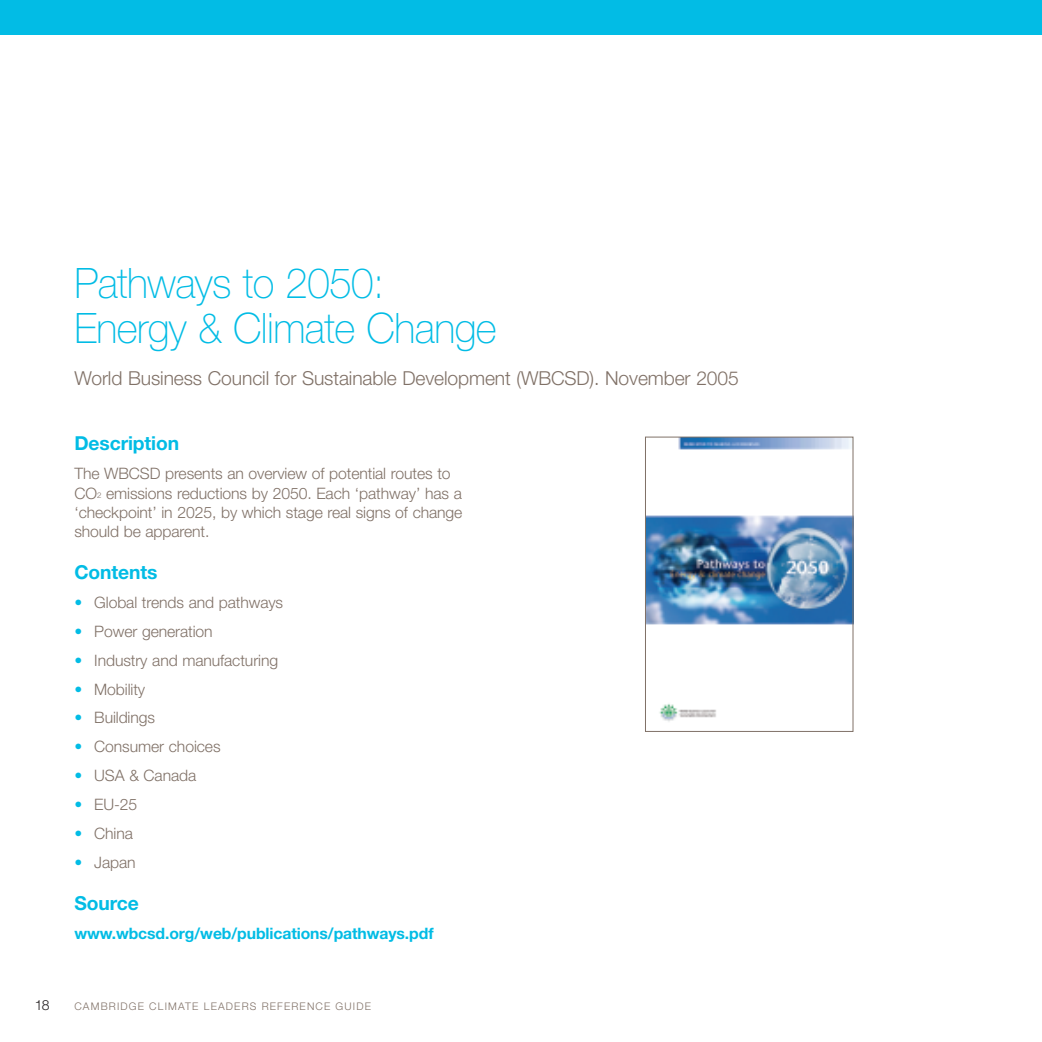
<style>
.page{position:relative;width:1042px;height:1042px;background:#fff}
.page>*{position:absolute;margin:0;border:0;box-sizing:border-box;transform-origin:0 0}
.t1{font:100 42px/45.5px "Helvetica Neue";letter-spacing:-.015em;color:#02bce5;scale:.96 1}
.t2{font:300 19.25px "Helvetica Neue";letter-spacing:-.005em;color:#807167}
.t3{font:700 19.25px "Helvetica Neue";letter-spacing:-.005em;color:#02bce5}
.t4{font:300 15.75px/19.2px "Helvetica Neue";letter-spacing:-.005em;color:#807167}
.t5{font:700 15.75px "Helvetica Neue";letter-spacing:-.005em;color:#02bce5}
.t6{font:300 14px "Helvetica Neue";color:#231f20}
.t7{font:300 10.5px "Helvetica Neue";letter-spacing:.11em;color:#807167}
.s1{font-size:7.88px}
.s2{font-weight:700;color:#02bce5}
</style>
<div class="page">
<div style="left:0;top:0;width:1042px;height:35px;background:#02bce5"></div>
<img style="left:647px;top:439px;width:204px;height:283px">
<div style="left:645px;top:437px;width:208px;height:295px;border:1px solid #807167"></div>
<h1 class="t1" style="left:74px;top:264px;width:441px">Pathways to 2050:<br>Energy &amp; Climate Change</h1>
<p class="t2" style="left:74px;top:372px;width:666px">World Business Council for Sustainable Development (WBCSD). November 2005</p>
<p class="t3" style="left:74px;top:437px;width:106px">Description</p>
<p class="t4" style="left:74px;top:465px;width:389px">The WBCSD presents an overview of potential routes to CO<span class="s1">2</span> emissions reductions by 2050. Each ‘pathway’ has a ‘checkpoint’ in 2025, by which stage real signs of change should be apparent.</p>
<p class="t3" style="left:74px;top:565px;width:85px">Contents</p>
<p class="t4" style="left:74px;top:594px;width:210px"><span class="s2">•</span> Global trends and pathways</p>
<p class="t4" style="left:74px;top:623px;width:140px"><span class="s2">•</span> Power generation</p>
<p class="t4" style="left:74px;top:652px;width:205px"><span class="s2">•</span> Industry and manufacturing</p>
<p class="t4" style="left:74px;top:681px;width:72px"><span class="s2">•</span> Mobility</p>
<p class="t4" style="left:74px;top:710px;width:82px"><span class="s2">•</span> Buildings</p>
<p class="t4" style="left:74px;top:738px;width:148px"><span class="s2">•</span> Consumer choices</p>
<p class="t4" style="left:74px;top:767px;width:123px"><span class="s2">•</span> USA &amp; Canada</p>
<p class="t4" style="left:74px;top:796px;width:64px"><span class="s2">•</span> EU-25</p>
<p class="t4" style="left:74px;top:825px;width:60px"><span class="s2">•</span> China</p>
<p class="t4" style="left:74px;top:854px;width:63px"><span class="s2">•</span> Japan</p>
<p class="t3" style="left:74px;top:896px;width:66px">Source</p>
<p class="t5" style="left:74px;top:927px;width:361px">www.wbcsd.org/web/publications/pathways.pdf</p>
<p class="t6" style="left:35px;top:1000px;width:16px">18</p>
<p class="t7" style="left:74px;top:1002px;width:298px">CAMBRIDGE CLIMATE LEADERS REFERENCE GUIDE</p>
</div>
